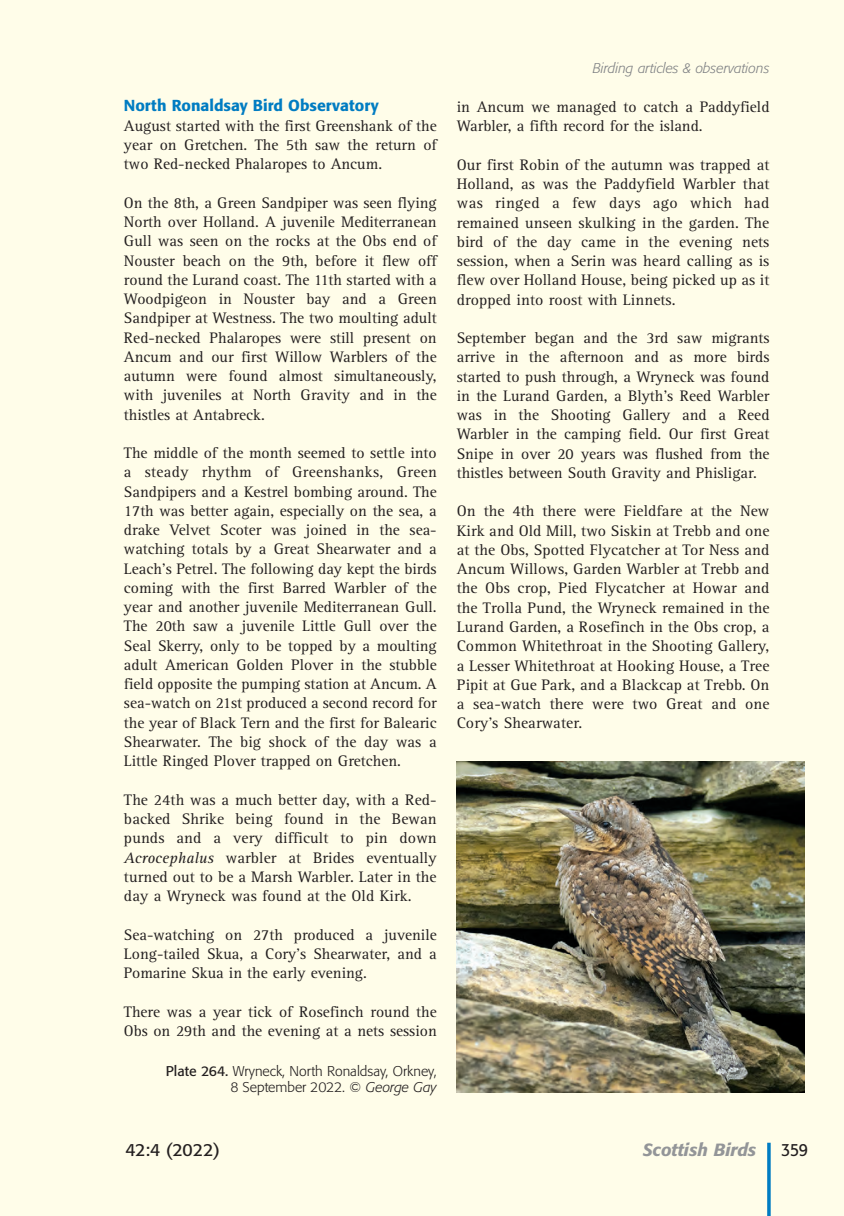
<style>
.page{position:relative;width:844px;height:1216px;background:#fff}
.page>*{position:absolute;margin:0;border:0;box-sizing:border-box;transform-origin:0 0}
.t1{font:italic 500 17.5px "Formata BQ";color:#939598}
.t2{font:17.5px "Formata BQ";letter-spacing:-.015em;color:#231f20}
.t3{font:17.5px "Formata BQ";letter-spacing:-.015em;color:#231f20;scale:.9 1}
.t4{font:15.75px/19.2px "AT Rotis Serif";color:#231f20;text-align:justify}
.t5{font:500 15.75px "Formata BQ";color:#007cc2}
.t6{font:300 14px/15.8px "Formata BQ";color:#231f20;text-align:right}
.t7{font:italic 300 14px "Formata BQ";color:#808285}
.s1{font-style:italic}
.s2{font-weight:400}
</style>
<div class="page">
<div style="left:0;top:0;width:843px;height:1215px;background:#fffde9"></div>
<hr style="left:767px;top:1142px;width:3px;height:73px;background:#007cc2">
<img style="left:456px;top:761px;width:348px;height:331px">
<p class="t5" style="left:124px;top:96px;width:256px">North Ronaldsay Bird Observatory</p>
<p class="t4" style="left:124px;top:116px;width:314px">August started with the first Greenshank of the year on Gretchen. The 5th saw the return of two Red-necked Phalaropes to Ancum.</p>
<p class="t4" style="left:124px;top:193px;width:314px">On the 8th, a Green Sandpiper was seen flying North over Holland. A juvenile Mediterranean Gull was seen on the rocks at the Obs end of Nouster beach on the 9th, before it flew off round the Lurand coast. The 11th started with a Woodpigeon in Nouster bay and a Green Sandpiper at Westness. The two moulting adult Red-necked Phalaropes were still present on Ancum and our first Willow Warblers of the autumn were found almost simultaneously, with juveniles at North Gravity and in the thistles at Antabreck.</p>
<p class="t4" style="left:124px;top:443px;width:314px">The middle of the month seemed to settle into a steady rhythm of Greenshanks, Green Sandpipers and a Kestrel bombing around. The 17th was better again, especially on the sea, a drake Velvet Scoter was joined in the sea&shy;watching totals by a Great Shearwater and a Leach’s Petrel. The following day kept the birds coming with the first Barred Warbler of the year and another juvenile Mediterranean Gull.<br>The 20th saw a juvenile Little Gull over the Seal Skerry, only to be topped by a moulting adult American Golden Plover in the stubble field opposite the pumping station at Ancum. A sea-watch on 21st produced a second record for the year of Black Tern and the first for Balearic Shearwater. The big shock of the day was a Little Ringed Plover trapped on Gretchen.</p>
<p class="t4" style="left:124px;top:790px;width:314px">The 24th was a much better day, with a Red&shy;backed Shrike being found in the Bewan punds and a very difficult to pin down <span class="s1">Acrocephalus</span> warbler at Brides eventually turned out to be a Marsh Warbler. Later in the day a Wryneck was found at the Old Kirk.</p>
<p class="t4" style="left:124px;top:925px;width:314px">Sea-watching on 27th produced a juvenile Long-tailed Skua, a Cory’s Shearwater, and a Pomarine Skua in the early evening.</p>
<p class="t4" style="left:124px;top:1002px;width:314px">There was a year tick of Rosefinch round the<br>Obs on 29th and the evening at a nets session</p>
<p class="t6" style="left:166px;top:1063px;width:272px"><span class="s2">Plate 264.</span> Wryneck, North Ronaldsay, Orkney,<br>8 September 2022. © <span class="s1">George Gay</span></p>
<p class="t2" style="left:125px;top:1138px;width:96px">42:4 (2022)</p>
<p class="t7" style="left:592px;top:59px;width:178px">Birding articles &amp; observations</p>
<p class="t4" style="left:456px;top:98px;width:314px">in Ancum we managed to catch a Paddyfield<br>Warbler, a fifth record for the island.</p>
<p class="t4" style="left:456px;top:155px;width:314px">Our first Robin of the autumn was trapped at Holland, as was the Paddyfield Warbler that was ringed a few days ago which had remained unseen skulking in the garden. The bird of the day came in the evening nets session, when a Serin was heard calling as is flew over Holland House, being picked up as it dropped into roost with Linnets.</p>
<p class="t4" style="left:456px;top:329px;width:314px">September began and the 3rd saw migrants arrive in the afternoon and as more birds started to push through, a Wryneck was found in the Lurand Garden, a Blyth’s Reed Warbler was in the Shooting Gallery and a Reed Warbler in the camping field. Our first Great Snipe in over 20 years was flushed from the thistles between South Gravity and Phisligar.</p>
<p class="t4" style="left:456px;top:502px;width:314px">On the 4th there were Fieldfare at the New Kirk and Old Mill, two Siskin at Trebb and one at the Obs, Spotted Flycatcher at Tor Ness and Ancum Willows, Garden Warbler at Trebb and the Obs crop, Pied Flycatcher at Howar and the Trolla Pund, the Wryneck remained in the Lurand Garden, a Rosefinch in the Obs crop, a Common Whitethroat in the Shooting Gallery, a Lesser Whitethroat at Hooking House, a Tree Pipit at Gue Park, and a Blackcap at Trebb. On a sea-watch there were two Great and one Cory’s Shearwater.</p>
<p class="t1" style="left:642px;top:1138px;width:115px">Scottish Birds</p>
<p class="t3" style="left:781px;top:1138px;width:31px">359</p>
</div>
